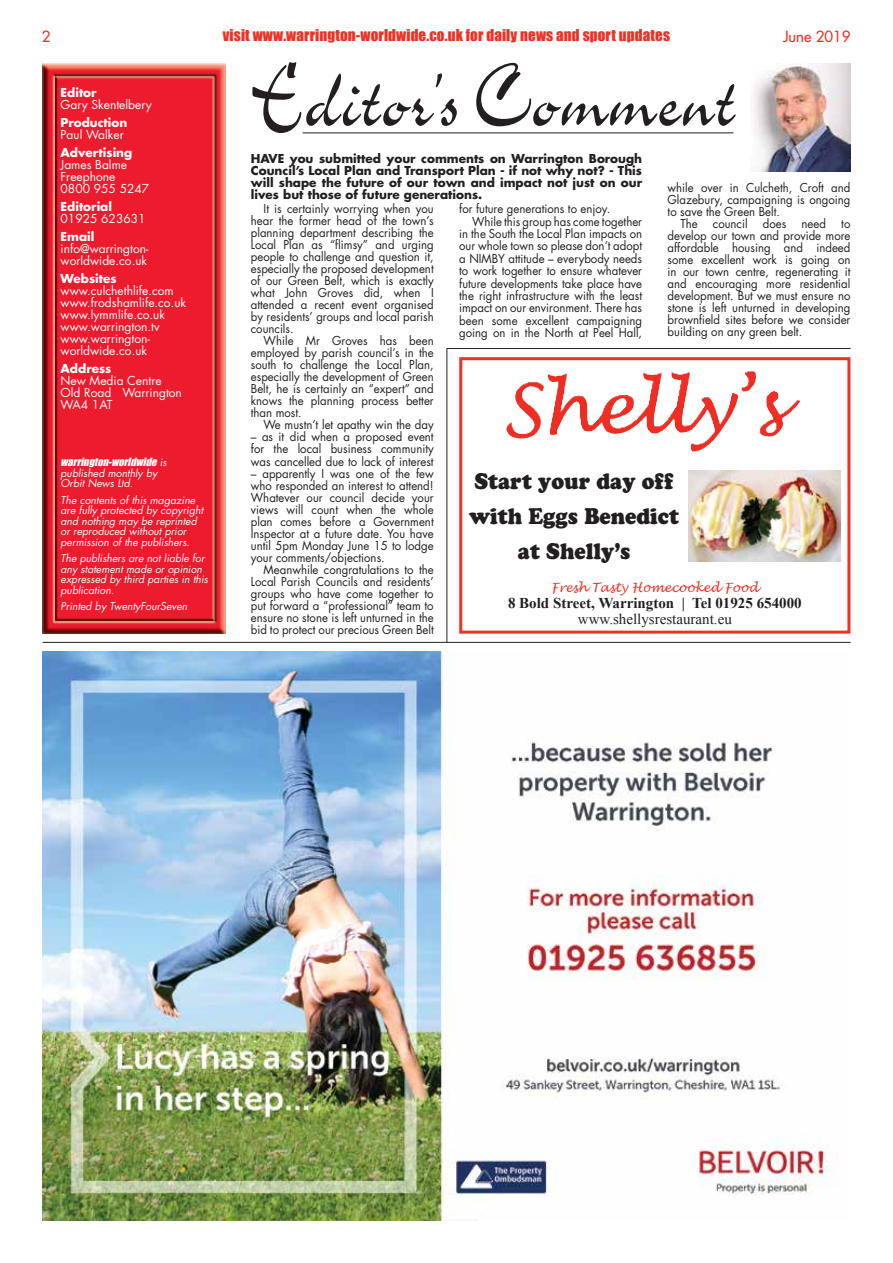
<style>
.page{position:relative;width:893px;height:1263px;background:#fff}
.page>*{position:absolute;margin:0;border:0;box-sizing:border-box;transform-origin:0 0}
.t1{font:102px "Charme Std";color:#231f20;scale:.73 1}
.t2{font:22.5px/35.1px "Cooper Black Std";color:#231f20;text-align:center;scale:.9 1}
.t3{font:15px "Impact";letter-spacing:.01em;color:#ee3124}
.t4{font:700 15px "Times New Roman";color:#231f20}
.t5{font:15px "Times New Roman";color:#231f20}
.t6{font:500 15px "Futura Std";color:#ee3124}
.t7{font:italic 12.6px "Lucida Handwriting";color:#ee3124}
.t8{font:12px/12px "Futura Std";color:#231f20;text-align:justify;scale:.95 1}
.t9{font:12px "Futura Std";color:#fff}
.t10{font:700 12px/12px "Futura Std";color:#231f20;text-align:justify}
.t11{font:700 12px "Futura Std";color:#fff}
.t12{font:italic 10.5px/10.5px "Futura Std";color:#fff}
.t13{font:italic 10.5px "Impact";color:#fff}
.s1{font-family:"Futura Std"}
</style>
<div class="page">
<hr style="left:303px;top:132px;width:430px;height:1px;background:#231f20">
<img style="left:43px;top:64px;width:182px;height:570px">
<hr style="left:447px;top:348px;width:1px;height:294px;background:#231f20">
<hr style="left:447px;top:348px;width:403px;height:1px;background:#231f20">
<hr style="left:43px;top:642px;width:807px;height:1px;background:#231f20">
<img style="left:753px;top:64px;width:97px;height:107px">
<div style="left:459px;top:357px;width:391px;height:277px;border:3px solid #ee3124"></div>
<img style="left:643px;top:370px;width:113px;height:56px">
<img style="left:688px;top:470px;width:153px;height:92px">
<img style="left:43px;top:651px;width:787px;height:569px">
<p class="t6" style="left:42px;top:27px;width:10px">2</p>
<p class="t3" style="left:223px;top:24px;width:449px">visit www.warrington-worldwide.co.uk for daily news and sport updates</p>
<p class="t6" style="left:783px;top:27px;width:69px">June 2019</p>
<p class="t1" style="left:251px;top:49px;width:666px">Editor’s Comment</p>
<p class="t11" style="left:61px;top:85px;width:38px">Editor</p>
<p class="t9" style="left:61px;top:97px;width:93px">Gary Skentelbery</p>
<p class="t11" style="left:61px;top:115px;width:68px">Production</p>
<p class="t9" style="left:61px;top:127px;width:65px">Paul Walker</p>
<p class="t11" style="left:61px;top:145px;width:73px">Advertising</p>
<p class="t9" style="left:61px;top:157px;width:68px">James Balme</p>
<p class="t9" style="left:61px;top:169px;width:56px">Freephone</p>
<p class="t9" style="left:61px;top:181px;width:90px">0800 955 5247</p>
<p class="t11" style="left:61px;top:199px;width:53px">Editorial</p>
<p class="t9" style="left:61px;top:211px;width:87px">01925 623631</p>
<p class="t11" style="left:61px;top:229px;width:35px">Email</p>
<p class="t9" style="left:61px;top:241px;width:90px">info@warrington-</p>
<p class="t9" style="left:61px;top:253px;width:88px">worldwide.co.uk</p>
<p class="t11" style="left:61px;top:271px;width:58px">Websites</p>
<p class="t9" style="left:61px;top:283px;width:115px">www.culchethlife.com</p>
<p class="t9" style="left:61px;top:295px;width:127px">www.frodshamlife.co.uk</p>
<p class="t9" style="left:61px;top:307px;width:106px">www.lymmlife.co.uk</p>
<p class="t9" style="left:61px;top:319px;width:100px">www.warrington.tv</p>
<p class="t9" style="left:61px;top:331px;width:91px">www.warrington-</p>
<p class="t9" style="left:61px;top:343px;width:88px">worldwide.co.uk</p>
<p class="t11" style="left:61px;top:361px;width:52px">Address</p>
<p class="t9" style="left:61px;top:373px;width:103px">New Media Centre</p>
<p class="t9" style="left:61px;top:385px;width:123px">Old Road Warrington</p>
<p class="t9" style="left:61px;top:397px;width:53px">WA4 1AT</p>
<p class="t10" style="left:251px;top:152px;width:393px">HAVE you submitted your comments on Warrington Borough Council’s Local Plan and Transport Plan - if not why not? - This will shape the future of our town and impact not just on our lives but those of future generations.</p>
<p class="t8" style="left:251px;top:203px;width:194px;text-indent:13px">It is certainly worrying when you hear the former head of the town’s planning department describing the Local Plan as “flimsy” and urging people to challenge and question it, especially the proposed development of our Green Belt, which is exactly what John Groves did, when I attended a recent event organised by residents’ groups and local parish councils.</p>
<p class="t8" style="left:251px;top:335px;width:194px;text-indent:13px">While Mr Groves has been employed by parish council’s in the south to challenge the Local Plan, especially the development of Green Belt, he is certainly an “expert” and knows the planning process better than most.</p>
<p class="t8" style="left:264px;top:419px;width:181px">We mustn’t let apathy win the day</p>
<p class="t8" style="left:251px;top:431px;width:194px">– as it did when a proposed event for the local business community was cancelled due to lack of interest</p>
<p class="t8" style="left:251px;top:467px;width:194px">– apparently I was one of the few who responded an interest to attend!<br>Whatever our council decide your views will count when the whole plan comes before a Government Inspector at a future date. You have until 5pm Monday June 15 to lodge your comments/objections.</p>
<p class="t8" style="left:251px;top:563px;width:194px;text-indent:13px">Meanwhile congratulations to the Local Parish Councils and residents’ groups who have come together to put forward a “professional” team to ensure no stone is left unturned in the bid to protect our precious Green Belt</p>
<p class="t8" style="left:668px;top:182px;width:194px">while over in Culcheth, Croft and Glazebury, campaigning is ongoing to save the Green Belt.</p>
<p class="t8" style="left:680px;top:218px;width:20px">The</p>
<p class="t8" style="left:713px;top:218px;width:38px">council</p>
<p class="t8" style="left:763px;top:218px;width:26px">does</p>
<p class="t8" style="left:802px;top:218px;width:27px">need</p>
<p class="t8" style="left:459px;top:203px;width:160px">for future generations to enjoy.</p>
<p class="t8" style="left:459px;top:215px;width:194px;text-indent:13px">While this group has come together in the South the Local Plan impacts on our whole town so please don’t adopt a NIMBY attitude – everybody needs to work together to ensure whatever future developments take place have the right infrastructure with the least impact on our environment. There has been some excellent campaigning going on in the North at Peel Hall,</p>
<p class="t8" style="left:668px;top:218px;width:194px;text-indent:174px">to develop our town and provide more affordable housing and indeed some excellent work is going on in our town centre, regenerating it and encouraging more residential development. But we must ensure no stone is left unturned in developing brownfield sites before we consider building on any green belt.</p>
<p class="t13" style="left:61px;top:454px;width:108px">warrington-worldwide <span class="s1">i s</span></p>
<p class="t12" style="left:61px;top:467px;width:98px">published monthly by</p>
<p class="t12" style="left:61px;top:478px;width:74px">Orbit News Ltd.</p>
<p class="t12" style="left:61px;top:494px;width:144px">The contents of this magazine are fully protected by copyright and nothing may be reprinted or reproduced without prior permission of the publishers.</p>
<p class="t12" style="left:61px;top:553px;width:149px">The publishers are not liable for any statement made or opinion expressed by third parties in this publication.</p>
<p class="t12" style="left:61px;top:601px;width:128px">Printed by TwentyFourSeven</p>
<p class="t2" style="left:469px;top:463px;width:235px">Start your day off with Eggs Benedict at Shelly’s</p>
<p class="t7" style="left:551px;top:580px;width:209px">Fresh Tasty Homecooked Food</p>
<p class="t4" style="left:508px;top:593px;width:295px">8 Bold Street, Warrington | Tel 01925 654000</p>
<p class="t5" style="left:578px;top:608px;width:155px">www.shellysrestaurant.eu</p>
</div>
